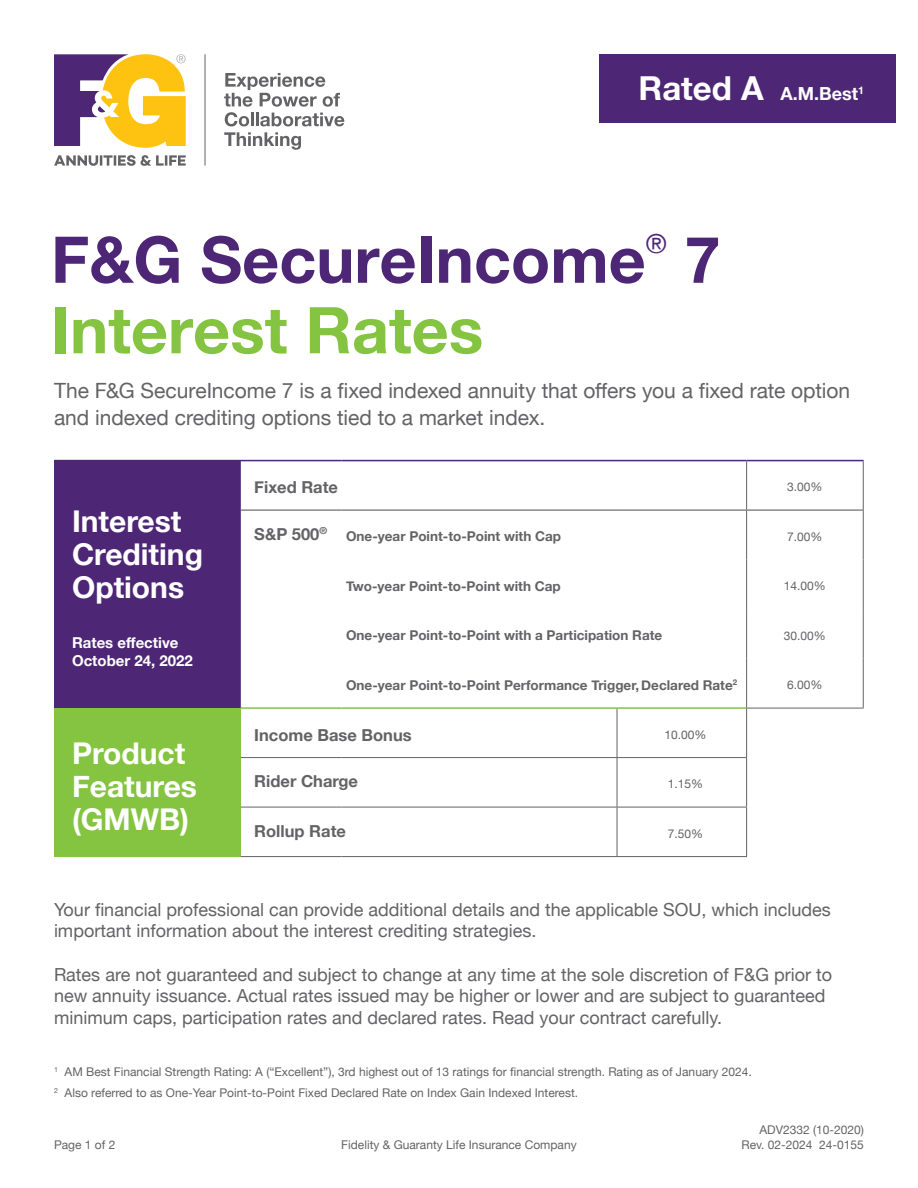
<style>
.page{position:relative;width:918px;height:1188px;background:#fff}
.page>*{position:absolute;margin:0;border:0;box-sizing:border-box;transform-origin:0 0}
.t1{font:700 64.5px "Helvetica Neue";color:#4e2676}
.t2{font:700 64.5px "Helvetica Neue";color:#84c440}
.t3{font:700 30px/33px "Helvetica Neue";color:#fff}
.t4{font:26.25px "Helvetica Neue";color:#4e2676}
.t5{font:21px/27px "Helvetica Neue";letter-spacing:-.005em;color:#636366}
.t6{font:18px/21.6px "Helvetica Neue";color:#636366}
.t7{font:700 18px "Helvetica Neue";color:#fff}
.t8{font:700 16.5px "Helvetica Neue";color:#636366}
.t9{font:700 15px/18px "Helvetica Neue";color:#fff}
.t10{font:700 13.5px "Helvetica Neue";color:#636366}
.t11{font:12px/21.1px "Helvetica Neue";color:#636366}
.s1{font-size:33px}
</style>
<div class="page">
<div style="left:54px;top:461px;width:187px;height:247px;background:#4e2676"></div>
<svg style="left:241px;top:461px;width:505px;height:395px"></svg>
<div style="left:54px;top:708px;width:187px;height:149px;background:#84c440"></div>
<hr style="left:746px;top:461px;width:1px;height:49px;background:#636366">
<hr style="left:241px;top:510px;width:101px;height:1px;background:#4b4c4d">
<hr style="left:342px;top:510px;width:275px;height:1px;background:#4b4c4d">
<hr style="left:617px;top:510px;width:130px;height:1px;background:#4b4c4d">
<hr style="left:747px;top:510px;width:116px;height:1px;background:#4b4c4d">
<hr style="left:54px;top:460px;width:187px;height:1px;background:#4e2676">
<hr style="left:241px;top:460px;width:101px;height:1px;background:#4e2676">
<hr style="left:342px;top:460px;width:275px;height:1px;background:#4e2676">
<hr style="left:617px;top:460px;width:130px;height:1px;background:#4e2676">
<hr style="left:747px;top:460px;width:117px;height:1px;background:#4e2676">
<hr style="left:241px;top:707px;width:101px;height:2px;background:#84c440">
<hr style="left:342px;top:707px;width:275px;height:2px;background:#84c440">
<hr style="left:617px;top:707px;width:129px;height:2px;background:#84c440">
<hr style="left:863px;top:461px;width:1px;height:49px;background:#636366">
<hr style="left:746px;top:510px;width:1px;height:50px;background:#636366">
<hr style="left:863px;top:510px;width:1px;height:50px;background:#636366">
<hr style="left:746px;top:560px;width:1px;height:49px;background:#636366">
<hr style="left:746px;top:609px;width:1px;height:50px;background:#636366">
<hr style="left:863px;top:560px;width:1px;height:49px;background:#636366">
<hr style="left:863px;top:609px;width:1px;height:50px;background:#636366">
<hr style="left:746px;top:659px;width:1px;height:49px;background:#636366">
<hr style="left:863px;top:659px;width:1px;height:49px;background:#636366">
<hr style="left:617px;top:709px;width:1px;height:48px;background:#636366">
<hr style="left:746px;top:708px;width:1px;height:49px;background:#636366">
<hr style="left:746px;top:708px;width:118px;height:1px;background:#636366">
<hr style="left:241px;top:757px;width:101px;height:1px;background:#636366">
<hr style="left:342px;top:757px;width:275px;height:1px;background:#636366">
<hr style="left:617px;top:758px;width:1px;height:49px;background:#636366">
<hr style="left:617px;top:757px;width:130px;height:1px;background:#636366">
<hr style="left:746px;top:758px;width:1px;height:49px;background:#636366">
<hr style="left:241px;top:807px;width:101px;height:1px;background:#636366">
<hr style="left:342px;top:807px;width:275px;height:1px;background:#636366">
<hr style="left:241px;top:856px;width:101px;height:1px;background:#636366">
<hr style="left:342px;top:856px;width:275px;height:1px;background:#636366">
<hr style="left:617px;top:807px;width:1px;height:49px;background:#636366">
<hr style="left:617px;top:807px;width:130px;height:1px;background:#636366">
<hr style="left:617px;top:856px;width:130px;height:1px;background:#636366">
<hr style="left:746px;top:807px;width:1px;height:49px;background:#636366">
<div style="left:599px;top:54px;width:297px;height:68px;background:#4e2676"></div>
<svg style="left:54px;top:155px;width:132px;height:11px"></svg>
<hr style="left:205px;top:54px;width:1px;height:112px;background:#636366">
<svg style="left:224px;top:73px;width:120px;height:53px"></svg>
<svg style="left:224px;top:132px;width:77px;height:18px"></svg>
<svg style="left:54px;top:54px;width:132px;height:94px"></svg>
<p class="t7" style="left:639px;top:79px;width:227px"><span class="s1">Rated A</span> A.M.Best<sup>1</sup></p>
<h1 class="t1" style="left:51px;top:209px;width:596px">F&amp;G SecureIncome</h1>
<h3 class="t4" style="left:646px;top:225px;width:22px">®</h3>
<h1 class="t1" style="left:685px;top:209px;width:37px">7</h1>
<h1 class="t2" style="left:51px;top:280px;width:434px">Interest Rates</h1>
<p class="t5" style="left:54px;top:378px;width:798px">The F&amp;G SecureIncome 7 is a fixed indexed annuity that offers you a fixed rate option and indexed crediting options tied to a market index.</p>
<h2 class="t3" style="left:72px;top:505px;width:133px">Interest<br>Crediting<br>Options</h2>
<p class="t9" style="left:72px;top:634px;width:122px">Rates effective<br>October 24, 2022</p>
<h2 class="t3" style="left:72px;top:738px;width:127px">Product<br>Features (GMWB)</h2>
<p class="t8" style="left:254px;top:475px;width:85px">Fixed Rate</p>
<p class="t11" style="left:787px;top:477px;width:37px">3.00%</p>
<p class="t8" style="left:254px;top:521px;width:74px">S&amp;P 500<sup>®</sup></p>
<p class="t10" style="left:346px;top:526px;width:216px">One-year Point-to-Point with Cap</p>
<p class="t11" style="left:787px;top:526px;width:37px">7.00%</p>
<p class="t10" style="left:346px;top:576px;width:216px">Two-year Point-to-Point with Cap</p>
<p class="t11" style="left:784px;top:576px;width:44px">14.00%</p>
<p class="t10" style="left:346px;top:625px;width:318px">One-year Point-to-Point with a Participation Rate</p>
<p class="t11" style="left:784px;top:625px;width:44px">30.00%</p>
<p class="t10" style="left:346px;top:675px;width:393px">One-year Point-to-Point Performance Trigger, Declared Rate<sup>2</sup></p>
<p class="t11" style="left:787px;top:675px;width:37px">6.00%</p>
<p class="t8" style="left:254px;top:722px;width:159px">Income Base Bonus</p>
<p class="t11" style="left:665px;top:724px;width:44px">10.00%</p>
<p class="t8" style="left:254px;top:769px;width:105px">Rider Charge</p>
<p class="t11" style="left:668px;top:774px;width:37px">1.15%</p>
<p class="t8" style="left:254px;top:818px;width:93px">Rollup Rate</p>
<p class="t11" style="left:668px;top:823px;width:37px">7.50%</p>
<p class="t6" style="left:54px;top:900px;width:778px">Your financial professional can provide additional details and the applicable SOU, which includes important information about the interest crediting strategies.</p>
<p class="t6" style="left:54px;top:964px;width:780px">Rates are not guaranteed and subject to change at any time at the sole discretion of F&amp;G prior to new annuity issuance. Actual rates issued may be higher or lower and are subject to guaranteed minimum caps, participation rates and declared rates. Read your contract carefully.</p>
<p class="t11" style="left:54px;top:1062px;width:699px"><sup>1</sup> AM Best Financial Strength Rating: A (“Excellent”), 3rd highest out of 13 ratings for financial strength. Rating as of January 2024.<br><sup>2</sup> Also referred to as One-Year Point-to-Point Fixed Declared Rate on Index Gain Indexed Interest.</p>
<p class="t11" style="left:760px;top:1120px;width:106px">ADV2332 (10-2020)</p>
<p class="t11" style="left:54px;top:1134px;width:63px">Page 1 of 2</p>
<p class="t11" style="left:341px;top:1134px;width:237px">Fidelity &amp; Guaranty Life Insurance Company</p>
<p class="t11" style="left:741px;top:1134px;width:124px">Rev. 02-2024 24-0155</p>
</div>
